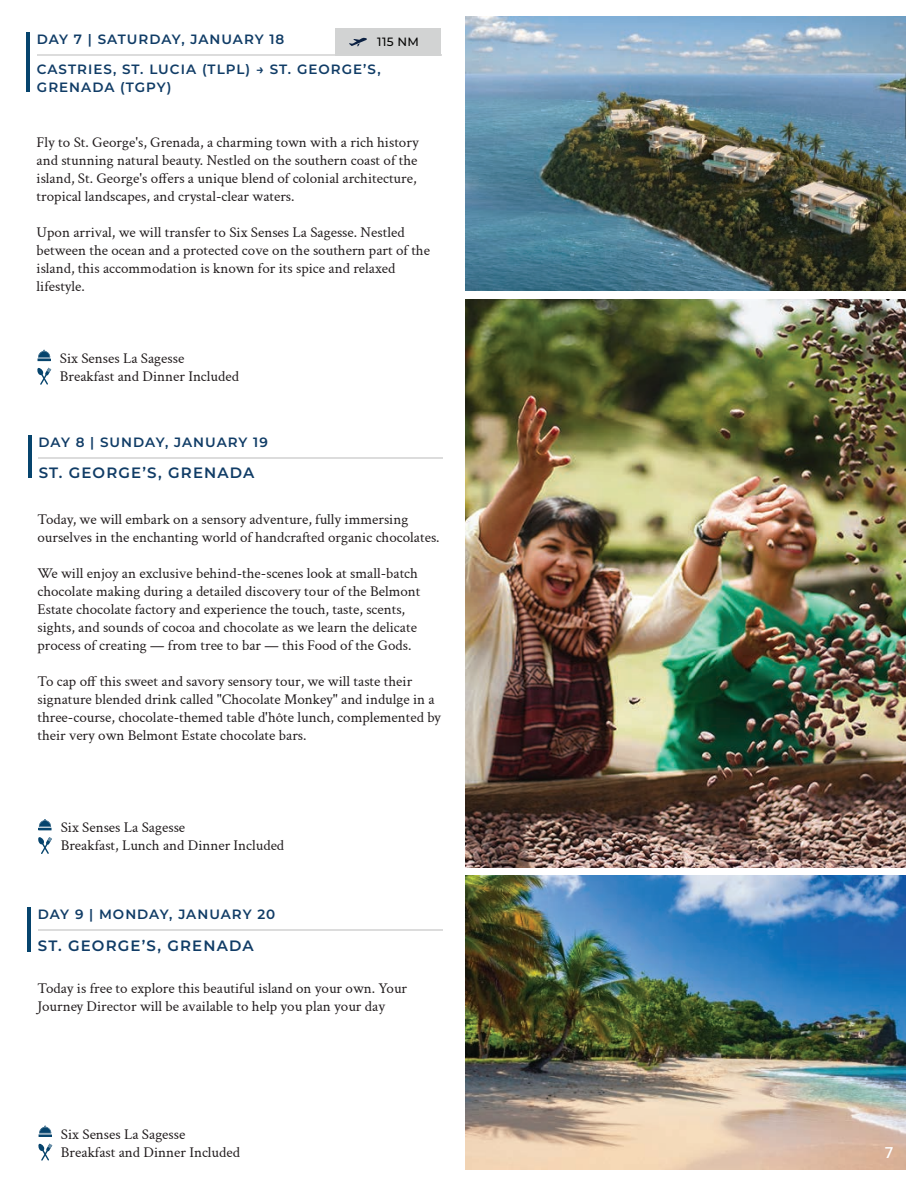
<style>
.page{position:relative;width:918px;height:1188px;background:#fff}
.page>*{position:absolute;margin:0;border:0;box-sizing:border-box;transform-origin:0 0}
.t1{font:500 15.15px "Roboto";color:#fff}
.t2{font:15px/18px "Crimson Text";color:#221d1e}
.t3{font:600 15px "Montserrat";letter-spacing:.075em;color:#103c66}
.t4{font:600 13.5px/17.7px "Montserrat";letter-spacing:.075em;color:#103c66}
.t5{font:500 12px "Montserrat";color:#050504}
</style>
<div class="page">
<img style="left:466px;top:876px;width:439px;height:294px">
<img style="left:466px;top:299px;width:439px;height:568px">
<hr style="left:37px;top:54px;width:405px;height:1px;background:#737373">
<hr style="left:26px;top:32px;width:4px;height:59px;background:#06446d">
<svg style="left:38px;top:350px;width:13px;height:11px"></svg>
<svg style="left:37px;top:367px;width:14px;height:18px"></svg>
<hr style="left:38px;top:457px;width:405px;height:2px;background:#737373">
<hr style="left:28px;top:435px;width:4px;height:42px;background:#06446d">
<hr style="left:38px;top:929px;width:405px;height:2px;background:#737373">
<hr style="left:27px;top:907px;width:4px;height:45px;background:#06446d">
<svg style="left:38px;top:819px;width:14px;height:11px"></svg>
<svg style="left:38px;top:837px;width:14px;height:17px"></svg>
<svg style="left:39px;top:1126px;width:13px;height:11px"></svg>
<svg style="left:38px;top:1143px;width:14px;height:18px"></svg>
<div style="left:335px;top:28px;width:106px;height:27px;background:#d2d3d3"></div>
<svg style="left:349px;top:38px;width:18px;height:8px"></svg>
<img style="left:465px;top:17px;width:440px;height:273px">
<p class="t4" style="left:37px;top:30px;width:249px">DAY 7 | SATURDAY, JANUARY 18</p>
<p class="t5" style="left:377px;top:34px;width:43px">115 NM</p>
<p class="t4" style="left:37px;top:60px;width:345px">CASTRIES, ST. LUCIA (TLPL) → ST. GEORGE’S,<br>GRENADA (TGPY)</p>
<p class="t2" style="left:37px;top:132px;width:384px">Fly to St. George's, Grenada, a charming town with a rich history and stunning natural beauty. Nestled on the southern coast of the island, St. George's offers a unique blend of colonial architecture, tropical landscapes, and crystal-clear waters.</p>
<p class="t2" style="left:37px;top:222px;width:395px">Upon arrival, we will transfer to Six Senses La Sagesse. Nestled between the ocean and a protected cove on the southern part of the island, this accommodation is known for its spice and relaxed lifestyle.</p>
<p class="t2" style="left:60px;top:348px;width:181px">Six Senses La Sagesse<br>Breakfast and Dinner Included</p>
<p class="t4" style="left:38px;top:433px;width:231px">DAY 8 | SUNDAY, JANUARY 19</p>
<p class="t3" style="left:39px;top:463px;width:217px">ST. GEORGE’S, GRENADA</p>
<p class="t2" style="left:37px;top:509px;width:404px">Today, we will embark on a sensory adventure, fully immersing ourselves in the enchanting world of handcrafted organic chocolates.</p>
<p class="t2" style="left:37px;top:563px;width:385px">We will enjoy an exclusive behind-the-scenes look at small-batch chocolate making during a detailed discovery tour of the Belmont Estate chocolate factory and experience the touch, taste, scents, sights, and sounds of cocoa and chocolate as we learn the delicate process of creating — from tree to bar — this Food of the Gods.</p>
<p class="t2" style="left:37px;top:671px;width:405px">To cap off this sweet and savory sensory tour, we will taste their signature blended drink called "Chocolate Monkey" and indulge in a three-course, chocolate-themed table d'hôte lunch, complemented by their very own Belmont Estate chocolate bars.</p>
<p class="t2" style="left:61px;top:818px;width:225px">Six Senses La Sagesse<br>Breakfast, Lunch and Dinner Included</p>
<p class="t4" style="left:38px;top:905px;width:239px">DAY 9 | MONDAY, JANUARY 20</p>
<p class="t3" style="left:38px;top:935px;width:217px">ST. GEORGE’S, GRENADA</p>
<p class="t2" style="left:37px;top:978px;width:371px">Today is free to explore this beautiful island on your own. Your<br>Journey Director will be available to help you plan your day</p>
<p class="t2" style="left:61px;top:1124px;width:181px">Six Senses La Sagesse<br>Breakfast and Dinner Included</p>
<p class="t1" style="left:885px;top:1142px;width:10px">7</p>
</div>
